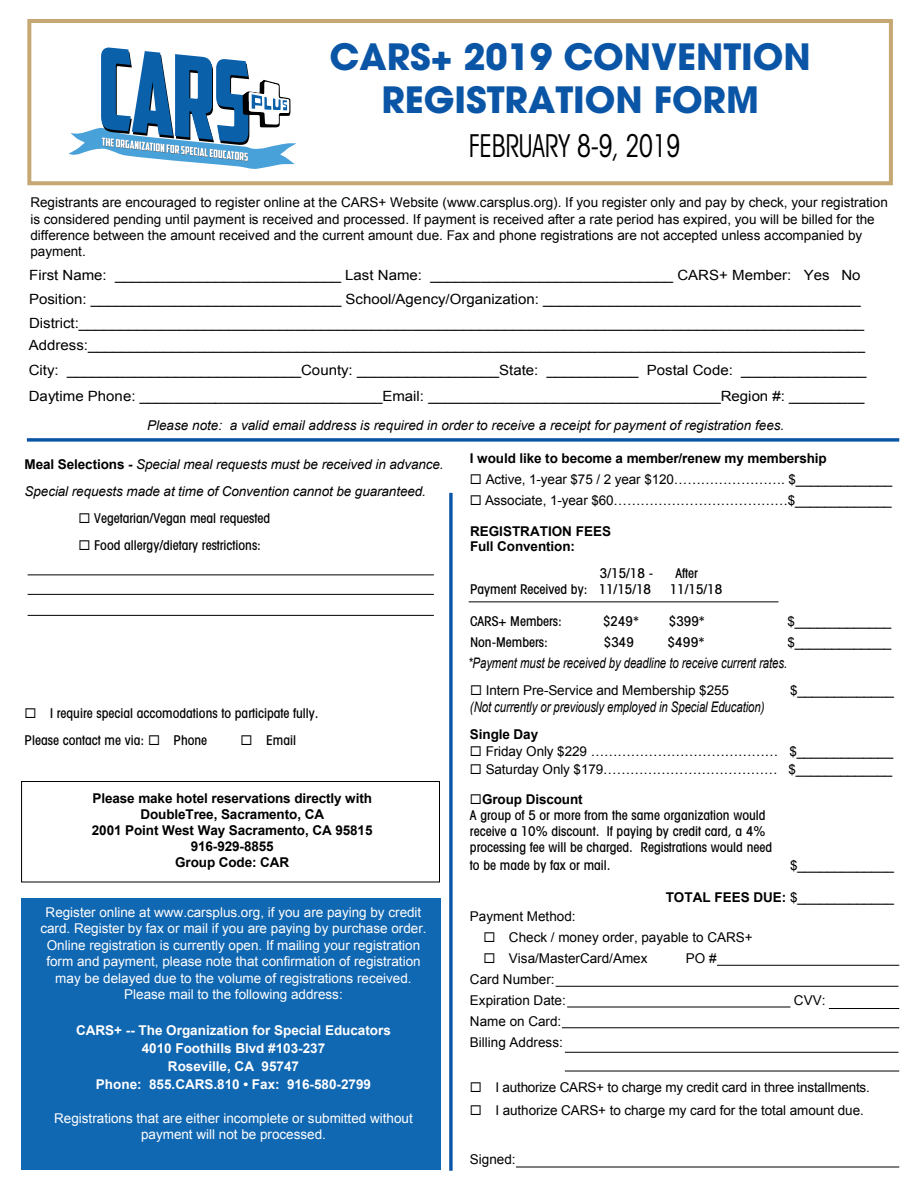
<style>
.page{position:relative;width:918px;height:1188px;background:#fff}
.page>*{position:absolute;margin:0;border:0;box-sizing:border-box;transform-origin:0 0}
.t1{font:700 36px/43.2px "Avant Garde";color:#0a55a6;text-align:center}
.t2{font:condensed 31.5px "Avant Garde";letter-spacing:-.005em;color:#000;scale:.78 1}
.t3{font:italic 14.55px "Arial";letter-spacing:-.005em;color:#000;scale:.78 1}
.t4{font:14.1px/24px "Arial";color:#000;scale:1.06 1}
.t5{font:13.5px/16.2px "Arial";color:#000}
.t6{font:500 condensed 13.5px/16.2px "Avant Garde";color:#000}
.t7{font:13.5px/16.5px "Arial";color:#fff;text-align:center}
.t8{font:700 13.5px/16.2px "Arial";letter-spacing:-.005em;color:#000;text-align:center}
.t9{font:italic 13.5px/27px "Arial";letter-spacing:-.005em;color:#000}
.t10{font:700 13.5px/18px "Arial";color:#fff;text-align:center}
.s1{font-weight:700;font-style:normal}
.s2{font-weight:700}
</style>
<div class="page">
<div style="left:21px;top:898px;width:419px;height:272px;background:#1067b2"></div>
<div style="left:27px;top:19px;width:866px;height:166px;border:4px solid #c5a874"></div>
<svg style="left:27px;top:438px;width:872px;height:4px;background:#2b6cb2"></svg>
<svg style="left:449px;top:493px;width:4px;height:678px;background:#2e6eb3"></svg>
<hr style="left:469px;top:602px;width:309px;height:1px;background:#000">
<hr style="left:556px;top:986px;width:342px;height:1px;background:#000">
<hr style="left:567px;top:1007px;width:223px;height:1px;background:#000">
<hr style="left:829px;top:1008px;width:70px;height:1px;background:#000">
<hr style="left:562px;top:1028px;width:337px;height:1px;background:#000">
<hr style="left:565px;top:1052px;width:333px;height:1px;background:#000">
<hr style="left:565px;top:1071px;width:334px;height:1px;background:#000">
<hr style="left:717px;top:965px;width:182px;height:1px;background:#000">
<hr style="left:516px;top:1167px;width:383px;height:1px;background:#000">
<svg style="left:69px;top:47px;width:228px;height:122px"></svg>
<hr style="left:28px;top:575px;width:406px;height:1px;background:#000">
<hr style="left:28px;top:594px;width:406px;height:1px;background:#000">
<hr style="left:28px;top:615px;width:406px;height:1px;background:#000">
<div style="left:21px;top:781px;width:419px;height:101px;border:1px solid #000"></div>
<h1 class="t1" style="left:330px;top:35px;width:483px">CARS+ 2019 CONVENTION<br>REGISTRATION FORM</h1>
<h2 class="t2" style="left:469px;top:126px;width:273px">FEBRUARY 8-9, 2019</h2>
<p class="t5" style="left:30px;top:195px;width:859px">Registrants are encouraged to register online at the CARS+ Website (www.carsplus.org). If you register only and pay by check, your registration is considered pending until payment is received and processed. If payment is received after a rate period has expired, you will be billed for the difference between the amount received and the current amount due. Fax and phone registrations are not accepted unless accompanied by payment.</p>
<p class="t4" style="left:29px;top:263px;width:789px">First Name: ___________________________ Last Name: _____________________________ CARS+ Member: Yes No<br>Position: ______________________________ School/Agency/Organization: ______________________________________<br>District:______________________________________________________________________________________________</p>
<p class="t4" style="left:29px;top:332px;width:792px;line-height:25.5px;text-align:justify">Address:_____________________________________________________________________________________________ City: ____________________________County: _________________State: ___________ Postal Code: _______________ Daytime Phone: _____________________________Email: ___________________________________Region #: _________</p>
<p class="t9" style="left:147px;top:412px;width:639px">Please note: a valid email address is required in order to receive a receipt for payment of registration fees.</p>
<p class="t9" style="left:25px;top:451px;width:421px"><span class="s1">Meal Selections -</span> Special meal requests must be received in advance.<br>Special requests made at time of Convention cannot be guaranteed.</p>
<p class="t6" style="left:79px;top:509px;width:193px">◻ Vegetarian/Vegan meal requested</p>
<p class="t6" style="left:79px;top:536px;width:184px">◻ Food allergy/dietary restrictions:</p>
<p class="t6" style="left:25px;top:699px;width:295px;line-height:27px">◻ I require special accomodations to participate fully.<br>Please contact me via: ◻ Phone</p>
<p class="t6" style="left:241px;top:731px;width:57px">◻ Email</p>
<p class="t8" style="left:92px;top:790px;width:282px">Please make hotel reservations directly with<br>DoubleTree, Sacramento, CA<br>2001 Point West Way Sacramento, CA 95815<br>916-929-8855<br>Group Code: CAR</p>
<p class="t7" style="left:40px;top:904px;width:388px">Register online at www.carsplus.org, if you are paying by credit card. Register by fax or mail if you are paying by purchase order.<br>Online registration is currently open. If mailing your registration form and payment, please note that confirmation of registration may be delayed due to the volume of registrations received.<br>Please mail to the following address:</p>
<p class="t10" style="left:76px;top:1022px;width:316px">CARS+ -- The Organization for Special Educators 4010 Foothills Blvd #103-237<br>Roseville, CA 95747<br>Phone: 855.CARS.810 • Fax: 916-580-2799</p>
<p class="t7" style="left:54px;top:1111px;width:360px">Registrations that are either incomplete or submitted without payment will not be processed.</p>
<p class="t8" style="left:470px;top:450px;width:358px">I would like to become a member/renew my membership</p>
<p class="t5" style="left:470px;top:471px;width:424px">◻ Active, 1-year $75 / 2 year $120……………………. $_____________</p>
<p class="t5" style="left:470px;top:492px;width:423px">◻ Associate, 1-year $60…………………………………$_____________</p>
<p class="t8" style="left:470px;top:524px;width:143px;line-height:15px;text-align:left">REGISTRATION FEES<br>Full Convention:</p>
<p class="t6" style="left:600px;top:565px;width:55px">3/15/18 -</p>
<p class="t6" style="left:676px;top:565px;width:24px">After</p>
<p class="t6" style="left:470px;top:581px;width:183px">Payment Received by: 11/15/18</p>
<p class="t6" style="left:670px;top:581px;width:54px">11/15/18</p>
<p class="t6" style="left:470px;top:613px;width:93px">CARS+ Members:</p>
<p class="t6" style="left:603px;top:613px;width:37px">$249*</p>
<p class="t6" style="left:669px;top:613px;width:37px">$399*</p>
<p class="t5" style="left:788px;top:613px;width:105px">$_____________</p>
<p class="t6" style="left:470px;top:634px;width:79px">Non-Members:</p>
<p class="t6" style="left:604px;top:634px;width:31px">$349</p>
<p class="t6" style="left:668px;top:634px;width:39px">$499*</p>
<p class="t5" style="left:787px;top:634px;width:105px">$_____________</p>
<p class="t5" style="left:470px;top:682px;width:261px">◻ Intern Pre-Service and Membership $255</p>
<p class="t5" style="left:790px;top:682px;width:105px">$_____________</p>
<p class="t3" style="left:470px;top:698px;width:379px">(Not currently or previously employed in Special Education)</p>
<p class="t8" style="left:470px;top:727px;width:70px">Single Day</p>
<p class="t5" style="left:470px;top:743px;width:425px">◻ Friday Only $229 …………………………………… $_____________</p>
<p class="t5" style="left:470px;top:761px;width:424px">◻ Saturday Only $179………………………………… $_____________</p>
<p class="t8" style="left:470px;top:791px;width:114px">◻Group Discount</p>
<p class="t6" style="left:470px;top:807px;width:304px">A group of 5 or more from the same organization would receive a 10% discount. If paying by credit card, a 4% processing fee will be charged. Registrations would need</p>
<p class="t6" style="left:470px;top:857px;width:142px">to be made by fax or mail.</p>
<p class="t5" style="left:790px;top:858px;width:105px">$_____________</p>
<p class="t5" style="left:666px;top:889px;width:230px"><span class="s2">TOTAL FEES DUE:</span> $_____________</p>
<p class="t5" style="left:470px;top:909px;width:107px">Payment Method:</p>
<p class="t5" style="left:483px;top:930px;width:271px">◻ Check / money order, payable to CARS+</p>
<p class="t5" style="left:483px;top:951px;width:166px">◻ Visa/MasterCard/Amex</p>
<p class="t5" style="left:686px;top:951px;width:32px">PO #</p>
<p class="t5" style="left:470px;top:969px;width:97px;line-height:21px">Card Number:<br>Expiration Date:</p>
<p class="t3" style="left:468px;top:654px;width:411px">*Payment must be received by deadline to receive current rates.</p>
<p class="t5" style="left:794px;top:993px;width:33px">CVV:</p>
<p class="t5" style="left:470px;top:1011px;width:94px;line-height:21px">Name on Card:<br>Billing Address:</p>
<p class="t5" style="left:470px;top:1080px;width:401px">◻ I authorize CARS+ to charge my credit card in three installments.</p>
<p class="t5" style="left:470px;top:1102px;width:395px">◻ I authorize CARS+ to charge my card for the total amount due.</p>
<p class="t5" style="left:470px;top:1152px;width:47px">Signed:</p>
</div>
